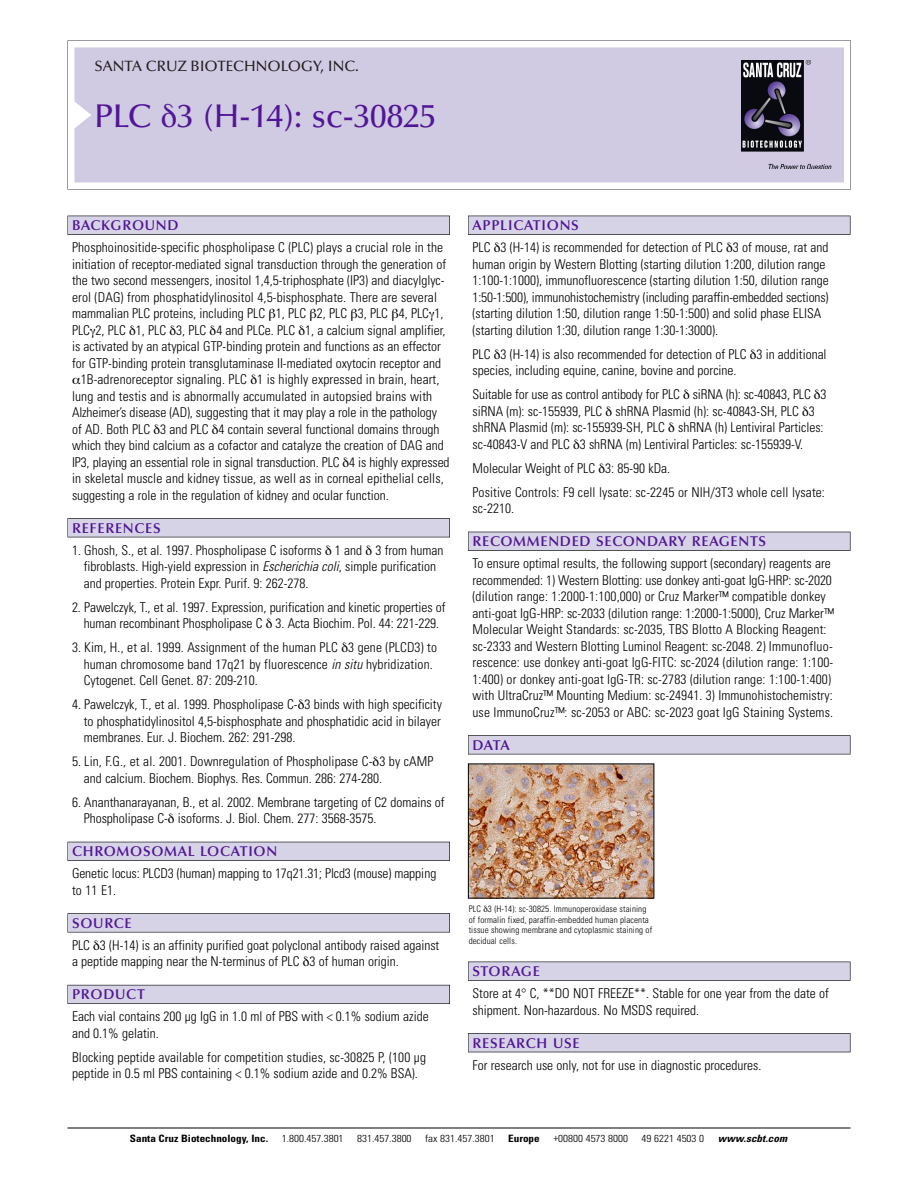
<style>
.page{position:relative;width:918px;height:1188px;background:#fff}
.page>*{position:absolute;margin:0;border:0;box-sizing:border-box;transform-origin:0 0}
.t1{font:500 33px "Optima";color:#511695}
.t2{font:500 15px "Optima";color:#231f20}
.t3{font:600 14.25px "Optima";letter-spacing:.05em;color:#511695}
.t4{font:300 condensed 13.5px/16.5px "Univers";color:#000}
.t5{font:300 condensed 10.2px "Univers";color:#000;scale:1.1 1}
.t6{font:700 condensed 10.2px "Univers";color:#000;scale:1.1 1}
.t7{font:italic 700 condensed 10.2px "Univers";letter-spacing:.005em;color:#000;scale:1.1 1}
.t8{font:300 condensed 9px/10.5px "Univers";letter-spacing:.015em;color:#000}
.s1{font-style:italic}
</style>
<div class="page">
<svg style="left:68px;top:40px;width:783px;height:149px"></svg>
<div style="left:74px;top:47px;width:770px;height:135px;background:#d1cae3"></div>
<img style="left:741px;top:60px;width:90px;height:108px">
<div style="left:68px;top:216px;width:382px;height:19px;background:#525155"></div>
<div style="left:68px;top:216px;width:381px;height:18px;background:#d7d3e7"></div>
<div style="left:68px;top:518px;width:382px;height:19px;background:#525155"></div>
<div style="left:68px;top:519px;width:381px;height:18px;background:#d7d3e7"></div>
<div style="left:68px;top:842px;width:382px;height:19px;background:#525158"></div>
<div style="left:68px;top:842px;width:381px;height:18px;background:#d7d3e7"></div>
<div style="left:68px;top:913px;width:382px;height:19px;background:#575759"></div>
<div style="left:68px;top:914px;width:381px;height:18px;background:#d7d3e7"></div>
<div style="left:68px;top:985px;width:382px;height:19px;background:#5b5a62"></div>
<div style="left:68px;top:985px;width:381px;height:18px;background:#d7d3e7"></div>
<div style="left:468px;top:216px;width:382px;height:19px;background:#525155"></div>
<div style="left:468px;top:216px;width:382px;height:18px;background:#d7d3e7"></div>
<div style="left:468px;top:532px;width:382px;height:19px;background:#515055"></div>
<div style="left:468px;top:532px;width:382px;height:18px;background:#d7d3e7"></div>
<div style="left:468px;top:735px;width:382px;height:19px;background:#545357"></div>
<div style="left:468px;top:736px;width:382px;height:18px;background:#d7d3e7"></div>
<div style="left:468px;top:962px;width:382px;height:19px;background:#545356"></div>
<div style="left:468px;top:962px;width:382px;height:18px;background:#d7d3e7"></div>
<div style="left:468px;top:1033px;width:382px;height:19px;background:#525156"></div>
<div style="left:468px;top:1034px;width:382px;height:18px;background:#d7d3e7"></div>
<hr style="left:68px;top:1128px;width:782px;height:1px;background:#000">
<img style="left:470px;top:766px;width:182px;height:130px">
<svg style="left:162px;top:104px;width:14px;height:24px"></svg>
<p class="t2" style="left:94px;top:61px;width:266px">SANTA CRUZ BIOTECHNOLOGY, INC.</p>
<h1 class="t1" style="left:94px;top:103px;width:343px">PLC 3 (H-14): sc-30825</h1>
<p class="t3" style="left:72px;top:219px;width:108px">BACKGROUND</p>
<p class="t4" style="left:72px;top:240px;width:373px">Phosphoinositide-specific phospholipase C (PLC) plays a crucial role in the</p>
<p class="t4" style="left:72px;top:257px;width:376px">initiation of receptor-mediated signal transduction through the generation of</p>
<p class="t4" style="left:72px;top:273px;width:374px">the two second messengers, inositol 1,4,5-triphosphate (IP3) and diacylglyc-</p>
<p class="t4" style="left:72px;top:290px;width:366px">erol (DAG) from phosphatidylinositol 4,5-bisphosphate. There are several</p>
<p class="t4" style="left:72px;top:306px;width:373px">mammalian PLC proteins, including PLC 1, PLC 2, PLC 3, PLC 4, PLC 1,</p>
<p class="t4" style="left:72px;top:323px;width:375px">PLC 2, PLC 1, PLC 3, PLC 4 and PLCe. PLC 1, a calcium signal amplifier,</p>
<p class="t4" style="left:72px;top:339px;width:370px">is activated by an atypical GTP-binding protein and functions as an effector</p>
<p class="t4" style="left:72px;top:356px;width:371px">for GTP-binding protein transglutaminase II-mediated oxytocin receptor and</p>
<p class="t4" style="left:81px;top:372px;width:360px">1B-adrenoreceptor signaling. PLC 1 is highly expressed in brain, heart,</p>
<p class="t4" style="left:72px;top:389px;width:362px">lung and testis and is abnormally accumulated in autopsied brains with</p>
<p class="t4" style="left:72px;top:405px;width:366px">Alzheimer’s disease (AD), suggesting that it may play a role in the pathology</p>
<p class="t4" style="left:72px;top:422px;width:369px">of AD. Both PLC 3 and PLC 4 contain several functional domains through</p>
<p class="t4" style="left:72px;top:438px;width:373px">which they bind calcium as a cofactor and catalyze the creation of DAG and</p>
<p class="t4" style="left:72px;top:455px;width:379px">IP3, playing an essential role in signal transduction. PLC 4 is highly expressed</p>
<p class="t4" style="left:72px;top:471px;width:373px">in skeletal muscle and kidney tissue, as well as in corneal epithelial cells,</p>
<p class="t4" style="left:72px;top:488px;width:318px">suggesting a role in the regulation of kidney and ocular function.</p>
<p class="t3" style="left:72px;top:522px;width:90px">REFERENCES</p>
<p class="t4" style="left:84px;top:543px;width:361px;text-indent:-12px">1. Ghosh, S., et al. 1997. Phospholipase C isoforms 1 and 3 from human fibroblasts. High-yield expression in <span class="s1">Escherichia coli</span>, simple purification and properties. Protein Expr. Purif. 9: 262-278.</p>
<p class="t4" style="left:72px;top:600px;width:375px;text-align:center">2. Pawelczyk, T., et al. 1997. Expression, purification and kinetic properties of human recombinant Phospholipase C 3. Acta Biochim. Pol. 44: 221-229.</p>
<p class="t4" style="left:84px;top:640px;width:355px;text-indent:-12px">3. Kim, H., et al. 1999. Assignment of the human PLC 3 gene (PLCD3) to human chromosome band 17q21 by fluorescence <span class="s1">in situ</span> hybridization.<br>Cytogenet. Cell Genet. 87: 209-210.</p>
<p class="t4" style="left:84px;top:697px;width:360px;text-align:justify;text-indent:-12px">4. Pawelczyk, T., et al. 1999. Phospholipase C- 3 binds with high specificity to phosphatidylinositol 4,5-bisphosphate and phosphatidic acid in bilayer membranes. Eur. J. Biochem. 262: 291-298.</p>
<p class="t4" style="left:84px;top:754px;width:351px;text-indent:-12px">5. Lin, F.G., et al. 2001. Downregulation of Phospholipase C- 3 by cAMP and calcium. Biochem. Biophys. Res. Commun. 286: 274-280.</p>
<p class="t4" style="left:84px;top:795px;width:363px;text-indent:-12px">6. Ananthanarayanan, B., et al. 2002. Membrane targeting of C2 domains of<br>Phospholipase C- isoforms. J. Biol. Chem. 277: 3568-3575.</p>
<p class="t3" style="left:72px;top:846px;width:207px">CHROMOSOMAL LOCATION</p>
<p class="t4" style="left:72px;top:866px;width:366px">Genetic locus: PLCD3 (human) mapping to 17q21.31; Plcd3 (mouse) mapping to 11 E1.</p>
<p class="t3" style="left:72px;top:917px;width:61px">SOURCE</p>
<p class="t4" style="left:72px;top:938px;width:369px">PLC 3 (H-14) is an affinity purified goat polyclonal antibody raised against a peptide mapping near the N-terminus of PLC 3 of human origin.</p>
<p class="t3" style="left:72px;top:989px;width:74px">PRODUCT</p>
<p class="t4" style="left:72px;top:1009px;width:358px">Each vial contains 200 µg IgG in 1.0 ml of PBS with &lt; 0.1% sodium azide and 0.1% gelatin.</p>
<p class="t4" style="left:72px;top:1050px;width:356px">Blocking peptide available for competition studies, sc-30825 P, (100 µg peptide in 0.5 ml PBS containing &lt; 0.1% sodium azide and 0.2% BSA).</p>
<p class="t3" style="left:473px;top:219px;width:108px">APPLICATIONS</p>
<p class="t4" style="left:473px;top:240px;width:358px">PLC 3 (H-14) is recommended for detection of PLC 3 of mouse, rat and human origin by Western Blotting (starting dilution 1:200, dilution range 1:100-1:1000), immunofluorescence (starting dilution 1:50, dilution range 1:50-1:500), immunohistochemistry (including paraffin-embedded sections) (starting dilution 1:50, dilution range 1:50-1:500) and solid phase ELISA (starting dilution 1:30, dilution range 1:30-1:3000).</p>
<p class="t4" style="left:473px;top:347px;width:356px">PLC 3 (H-14) is also recommended for detection of PLC 3 in additional species, including equine, canine, bovine and porcine.</p>
<p class="t4" style="left:473px;top:387px;width:355px">Suitable for use as control antibody for PLC siRNA (h): sc-40843, PLC 3 siRNA (m): sc-155939, PLC shRNA Plasmid (h): sc-40843-SH, PLC 3 shRNA Plasmid (m): sc-155939-SH, PLC shRNA (h) Lentiviral Particles: sc-40843-V and PLC 3 shRNA (m) Lentiviral Particles: sc-155939-V.</p>
<p class="t4" style="left:473px;top:457px;width:354px;line-height:24px">Molecular Weight of PLC 3: 85-90 kDa.<br>Positive Controls: F9 cell lysate: sc-2245 or NIH/3T3 whole cell lysate:</p>
<p class="t4" style="left:473px;top:501px;width:43px">sc-2210.</p>
<p class="t3" style="left:473px;top:536px;width:295px">RECOMMENDED SECONDARY REAGENTS</p>
<p class="t4" style="left:473px;top:556px;width:363px">To ensure optimal results, the following support (secondary) reagents are recommended: 1) Western Blotting: use donkey anti-goat IgG-HRP: sc-2020 (dilution range: 1:2000-1:100,000) or Cruz Marker™ compatible donkey anti-goat IgG-HRP: sc-2033 (dilution range: 1:2000-1:5000), Cruz Marker™ Molecular Weight Standards: sc-2035, TBS Blotto A Blocking Reagent: sc-2333 and Western Blotting Luminol Reagent: sc-2048. 2) Immunofluo&shy;rescence: use donkey anti-goat IgG-FITC: sc-2024 (dilution range: 1:100- 1:400) or donkey anti-goat IgG-TR: sc-2783 (dilution range: 1:100-1:400) with UltraCruz™ Mounting Medium: sc-24941. 3) Immunohistochemistry: use ImmunoCruz™: sc-2053 or ABC: sc-2023 goat IgG Staining Systems.</p>
<p class="t3" style="left:473px;top:739px;width:39px">DATA</p>
<p class="t8" style="left:469px;top:905px;width:185px">PLC 3 (H-14): sc-30825. Immunoperoxidase staining of formalin fixed, paraffin-embedded human placenta tissue showing membrane and cytoplasmic staining of decidual cells.</p>
<p class="t3" style="left:473px;top:965px;width:69px">STORAGE</p>
<p class="t4" style="left:473px;top:986px;width:358px">Store at 4° C, **DO NOT FREEZE**. Stable for one year from the date of shipment. Non-hazardous. No MSDS required.</p>
<p class="t3" style="left:473px;top:1037px;width:109px">RESEARCH USE</p>
<p class="t4" style="left:473px;top:1058px;width:290px">For research use only, not for use in diagnostic procedures.</p>
<p class="t6" style="left:130px;top:1135px;width:127px">Santa Cruz Biotechnology, Inc.</p>
<p class="t5" style="left:282px;top:1135px;width:58px">1.800.457.3801</p>
<p class="t5" style="left:357px;top:1135px;width:51px">831.457.3800</p>
<p class="t5" style="left:425px;top:1135px;width:65px">fax 831.457.3801</p>
<p class="t6" style="left:508px;top:1135px;width:30px">Europe</p>
<p class="t5" style="left:553px;top:1135px;width:69px">+00800 4573 8000</p>
<p class="t5" style="left:642px;top:1135px;width:58px">49 6221 4503 0</p>
<p class="t7" style="left:718px;top:1135px;width:64px">www.scbt.com</p>
</div>
